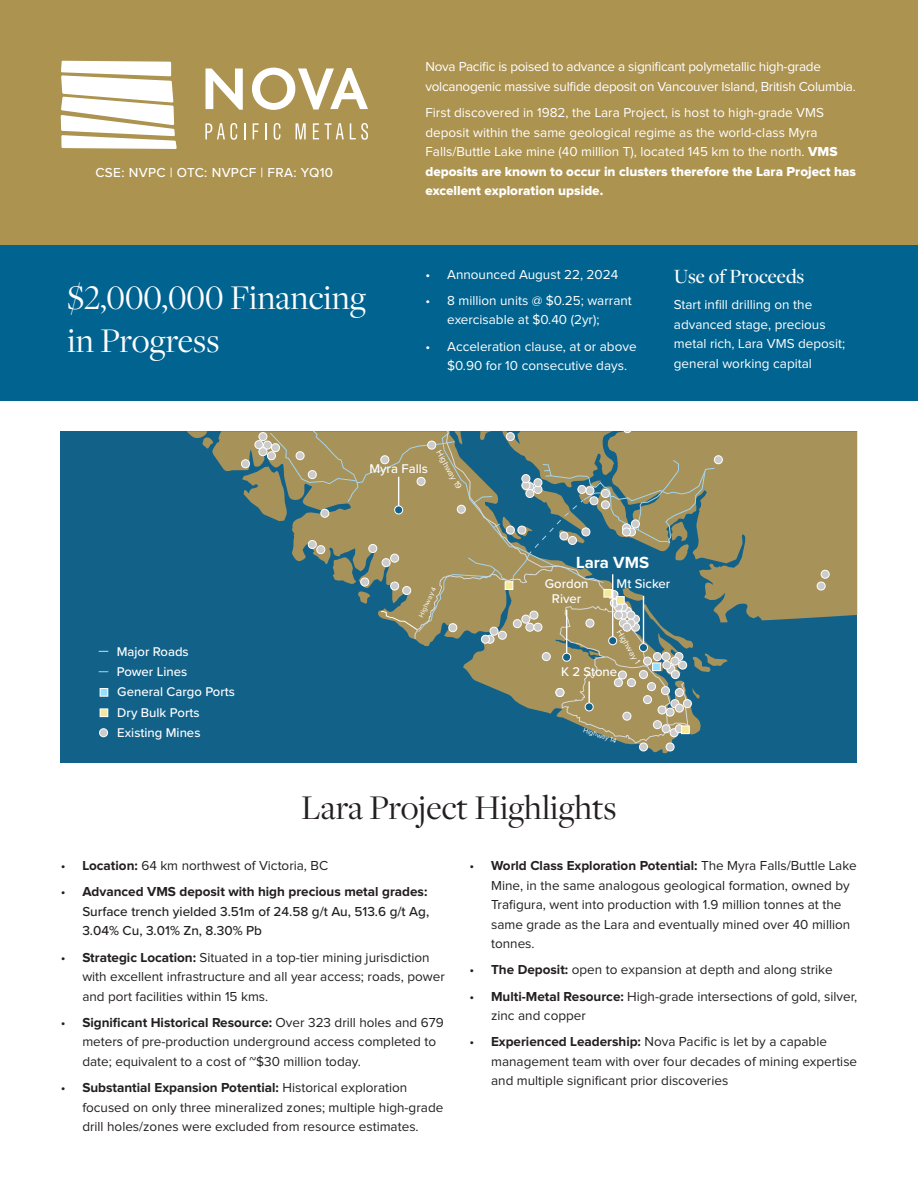
<style>
.page{position:relative;width:918px;height:1188px;background:#fff}
.page>*{position:absolute;margin:0;border:0;box-sizing:border-box;transform-origin:0 0}
.Heading_WHITE{font:36px/43.2px "Freight Disp Pro";color:#fff}
.Heading{font:36px "Freight Disp Pro";color:#231f20}
.Subheading{font:500 21px "Freight Disp Pro";color:#fff}
.t1{font:700 16.8px "Proxima Nova";color:#fff}
.t2{font:13.5px/19.5px "Proxima Nova";color:#231f20}
.Body_Copy{font:13.5px/19.5px "Proxima Nova";color:#fff}
.Body_Copy-2{font:13.5px/19.5px "Proxima Nova";letter-spacing:-.02em;color:#fff}
.t3{font:500 13.5px/19.5px "Proxima Nova";color:#231f20}
.Stock_Ticker{font:500 13.5px "Proxima Nova";letter-spacing:.025em;color:#fff}
.t4{font:500 13.05px/15.8px "Proxima Nova";color:#fff;text-align:center}
.t5{font:8.55px "Proxima Nova";color:#fff}
.t6{font:7.05px "Proxima Nova";color:#fff}
.s1{font-family:"Proxima Nova Extrabld"}
.s2{font-weight:700}
.s3{font-weight:400}
</style>
<div class="page">
<div style="left:0;top:0;width:918px;height:245px;background:#ad9350"></div>
<svg style="left:206px;top:68px;width:37px;height:42px"></svg>
<svg style="left:252px;top:68px;width:116px;height:42px"></svg>
<svg style="left:205px;top:123px;width:32px;height:17px"></svg>
<svg style="left:244px;top:123px;width:1px;height:16px"></svg>
<svg style="left:253px;top:123px;width:6px;height:16px"></svg>
<svg style="left:265px;top:123px;width:2px;height:16px"></svg>
<svg style="left:274px;top:123px;width:6px;height:17px"></svg>
<svg style="left:296px;top:123px;width:10px;height:16px"></svg>
<svg style="left:313px;top:123px;width:6px;height:16px"></svg>
<svg style="left:325px;top:123px;width:19px;height:16px"></svg>
<svg style="left:350px;top:123px;width:18px;height:17px"></svg>
<svg style="left:61px;top:61px;width:116px;height:88px"></svg>
<div style="left:0;top:245px;width:918px;height:156px;background:#016390"></div>
<div style="left:61px;top:431px;width:796px;height:332px;background:#126189"></div>
<svg style="left:624px;top:431px;width:233px;height:322px;fill:#a79259"></svg>
<svg style="left:187px;top:431px;width:67px;height:74px"></svg>
<div style="left:639px;top:743px;width:9px;height:8px;background:#ccc;border-radius:50%"></div>
<div style="left:639px;top:742px;width:9px;height:9px;border:1px solid #fff;border-radius:50%"></div>
<div style="left:666px;top:743px;width:8px;height:8px;background:#ccc;border-radius:50%"></div>
<div style="left:666px;top:742px;width:9px;height:9px;border:1px solid #fff;border-radius:50%"></div>
<div style="left:241px;top:460px;width:9px;height:8px;background:#ccc;border-radius:50%"></div>
<div style="left:241px;top:459px;width:9px;height:9px;border:1px solid #fff;border-radius:50%"></div>
<svg style="left:254px;top:431px;width:462px;height:312px"></svg>
<div style="left:100px;top:729px;width:8px;height:8px;background:#ccc;border-radius:50%"></div>
<div style="left:99px;top:728px;width:9px;height:9px;border:1px solid #fff;border-radius:50%"></div>
<div style="left:100px;top:709px;width:8px;height:8px;background:#f4e99a"></div>
<div style="left:100px;top:709px;width:8px;height:8px;border:1px solid #fff"></div>
<div style="left:100px;top:689px;width:8px;height:7px;background:#94deff"></div>
<div style="left:100px;top:688px;width:8px;height:8px;border:1px solid #fff"></div>
<div style="left:556px;top:688px;width:8px;height:9px;background:#ccc;border-radius:50%"></div>
<div style="left:555px;top:688px;width:9px;height:9px;border:1px solid #fff;border-radius:50%"></div>
<div style="left:542px;top:653px;width:8px;height:8px;background:#ccc;border-radius:50%"></div>
<div style="left:542px;top:652px;width:9px;height:9px;border:1px solid #fff;border-radius:50%"></div>
<div style="left:428px;top:441px;width:8px;height:8px;background:#ccc;border-radius:50%"></div>
<div style="left:427px;top:441px;width:9px;height:9px;border:1px solid #fff;border-radius:50%"></div>
<div style="left:631px;top:520px;width:8px;height:8px;background:#ccc;border-radius:50%"></div>
<div style="left:631px;top:519px;width:9px;height:9px;border:1px solid #fff;border-radius:50%"></div>
<div style="left:714px;top:456px;width:8px;height:8px;background:#ccc;border-radius:50%"></div>
<div style="left:714px;top:455px;width:9px;height:9px;border:1px solid #fff;border-radius:50%"></div>
<div style="left:817px;top:582px;width:8px;height:8px;background:#ccc;border-radius:50%"></div>
<div style="left:817px;top:582px;width:9px;height:9px;border:1px solid #fff;border-radius:50%"></div>
<div style="left:821px;top:570px;width:8px;height:8px;background:#ccc;border-radius:50%"></div>
<div style="left:821px;top:570px;width:9px;height:9px;border:1px solid #fff;border-radius:50%"></div>
<div style="left:522px;top:475px;width:8px;height:8px;background:#ccc;border-radius:50%"></div>
<div style="left:521px;top:474px;width:9px;height:9px;border:1px solid #fff;border-radius:50%"></div>
<div style="left:526px;top:489px;width:8px;height:9px;background:#ccc;border-radius:50%"></div>
<div style="left:525px;top:489px;width:9px;height:9px;border:1px solid #fff;border-radius:50%"></div>
<div style="left:534px;top:479px;width:8px;height:8px;background:#ccc;border-radius:50%"></div>
<div style="left:533px;top:478px;width:9px;height:9px;border:1px solid #fff;border-radius:50%"></div>
<div style="left:308px;top:471px;width:8px;height:8px;background:#ccc;border-radius:50%"></div>
<div style="left:308px;top:470px;width:9px;height:9px;border:1px solid #fff;border-radius:50%"></div>
<div style="left:296px;top:452px;width:8px;height:8px;background:#ccc;border-radius:50%"></div>
<div style="left:296px;top:451px;width:9px;height:9px;border:1px solid #fff;border-radius:50%"></div>
<div style="left:505px;top:582px;width:8px;height:7px;background:#f4e99a"></div>
<div style="left:505px;top:581px;width:8px;height:9px;border:1px solid #fff"></div>
<div style="left:682px;top:726px;width:7px;height:8px;background:#f4e99a"></div>
<div style="left:681px;top:726px;width:9px;height:8px;border:1px solid #fff"></div>
<div style="left:617px;top:597px;width:7px;height:7px;background:#f4e99a"></div>
<div style="left:616px;top:596px;width:9px;height:9px;border:1px solid #fff"></div>
<div style="left:653px;top:663px;width:7px;height:8px;background:#94deff"></div>
<div style="left:652px;top:663px;width:9px;height:8px;border:1px solid #fff"></div>
<div style="left:604px;top:589px;width:8px;height:8px;background:#f4e99a"></div>
<div style="left:604px;top:589px;width:8px;height:8px;border:1px solid #fff"></div>
<p class="Stock_Ticker" style="left:95px;top:162px;width:239px">CSE: NVPC | OTC: NVPCF | FRA: YQ10</p>
<p class="Heading_WHITE" style="left:68px;top:274px;width:300px">$2,000,000 Financing in Progress</p>
<p class="Body_Copy-2" style="left:426px;top:58px;width:432px">Nova Pacific is poised to advance a significant polymetallic high-grade volcanogenic massive sulfide deposit on Vancouver Island, British Columbia.</p>
<p class="Body_Copy" style="left:426px;top:103px;width:432px">First discovered in 1982, the Lara Project, is host to high-grade VMS deposit within the same geological regime as the world-class Myra Falls/Buttle Lake mine (40 million T), located 145 km to the north. <span class="s1">VMS deposits are known to occur in clusters therefore the Lara Project has excellent exploration upside.</span></p>
<p class="Body_Copy" style="left:426px;top:265px;width:194px">• Announced August 22, 2024</p>
<p class="Body_Copy" style="left:447px;top:291px;width:186px;text-indent:-22px">• 8 million units @ $0.25; warrant exercisable at $0.40 (2yr);</p>
<p class="Body_Copy" style="left:447px;top:337px;width:191px;text-indent:-22px">• Acceleration clause, at or above $0.90 for 10 consecutive days.</p>
<p class="Subheading" style="left:674px;top:262px;width:132px">Use of Proceeds</p>
<p class="Body_Copy" style="left:674px;top:295px;width:173px">Start infill drilling on the advanced stage, precious metal rich, Lara VMS deposit; general working capital</p>
<p class="t4" style="left:117px;top:643px;width:74px">Major Roads</p>
<p class="t4" style="left:117px;top:663px;width:72px">Power Lines</p>
<p class="t4" style="left:117px;top:684px;width:119px">General Cargo Ports</p>
<p class="t4" style="left:117px;top:704px;width:84px">Dry Bulk Ports</p>
<p class="t4" style="left:117px;top:725px;width:85px">Existing Mines</p>
<p class="t4" style="left:369px;top:460px;width:60px">Myra Falls</p>
<p class="t5" style="left:442px;top:449px;width:44px;rotate:60deg">Highway 19</p>
<p class="t6" style="left:418px;top:615px;width:34px;rotate:-66deg">Highway 4</p>
<p class="t1" style="left:576px;top:554px;width:74px">Lara VMS</p>
<p class="t4" style="left:617px;top:576px;width:55px">Mt Sicker</p>
<p class="t4" style="left:545px;top:575px;width:45px">Gordon<br>River</p>
<p class="t5" style="left:622px;top:629px;width:39px;rotate:58deg">Highway 1</p>
<p class="t4" style="left:561px;top:663px;width:58px">K 2 Stone</p>
<p class="t6" style="left:585px;top:727px;width:36px;rotate:19deg">Highway 14</p>
<p class="Heading" style="left:301px;top:784px;width:317px">Lara Project Highlights</p>
<p class="t2" style="left:61px;top:856px;width:269px">• <span class="s2">Location:</span> 64 km northwest of Victoria, BC</p>
<p class="t3" style="left:82px;top:882px;width:348px;text-indent:-22px"><span class="s3">•</span> <span class="s2">Advanced VMS deposit with high precious metal grades:<br></span>Surface trench yielded 3.51m of 24.58 g/t Au, 513.6 g/t Ag,<br>3.04% Cu, 3.01% Zn, 8.30% Pb</p>
<p class="t2" style="left:82px;top:948px;width:364px;text-indent:-22px">• <span class="s2">Strategic Location:</span> Situated in a top-tier mining jurisdiction with excellent infrastructure and all year access; roads, power and port facilities within 15 kms.</p>
<p class="t2" style="left:82px;top:1013px;width:363px;text-indent:-22px">• <span class="s2">Significant Historical Resource:</span> Over 323 drill holes and 679 meters of pre-production underground access completed to date; equivalent to a cost of ~$30 million today.</p>
<p class="t2" style="left:82px;top:1078px;width:363px;text-indent:-22px">• <span class="s2">Substantial Expansion Potential:</span> Historical exploration focused on only three mineralized zones; multiple high-grade drill holes/zones were excluded from resource estimates.</p>
<p class="t2" style="left:491px;top:856px;width:367px;text-indent:-22px">• <span class="s2">World Class Exploration Potential:</span> The Myra Falls/Buttle Lake Mine, in the same analogous geological formation, owned by Trafigura, went into production with 1.9 million tonnes at the same grade as the Lara and eventually mined over 40 million tonnes.</p>
<p class="t2" style="left:470px;top:961px;width:365px">• <span class="s2">The Deposit:</span> open to expansion at depth and along strike</p>
<p class="t2" style="left:491px;top:987px;width:368px;text-indent:-22px">• <span class="s2">Multi-Metal Resource:</span> High-grade intersections of gold, silver, zinc and copper</p>
<p class="t2" style="left:491px;top:1033px;width:368px;text-indent:-22px">• <span class="s2">Experienced Leadership:</span> Nova Pacific is let by a capable management team with over four decades of mining expertise and multiple significant prior discoveries</p>
</div>
